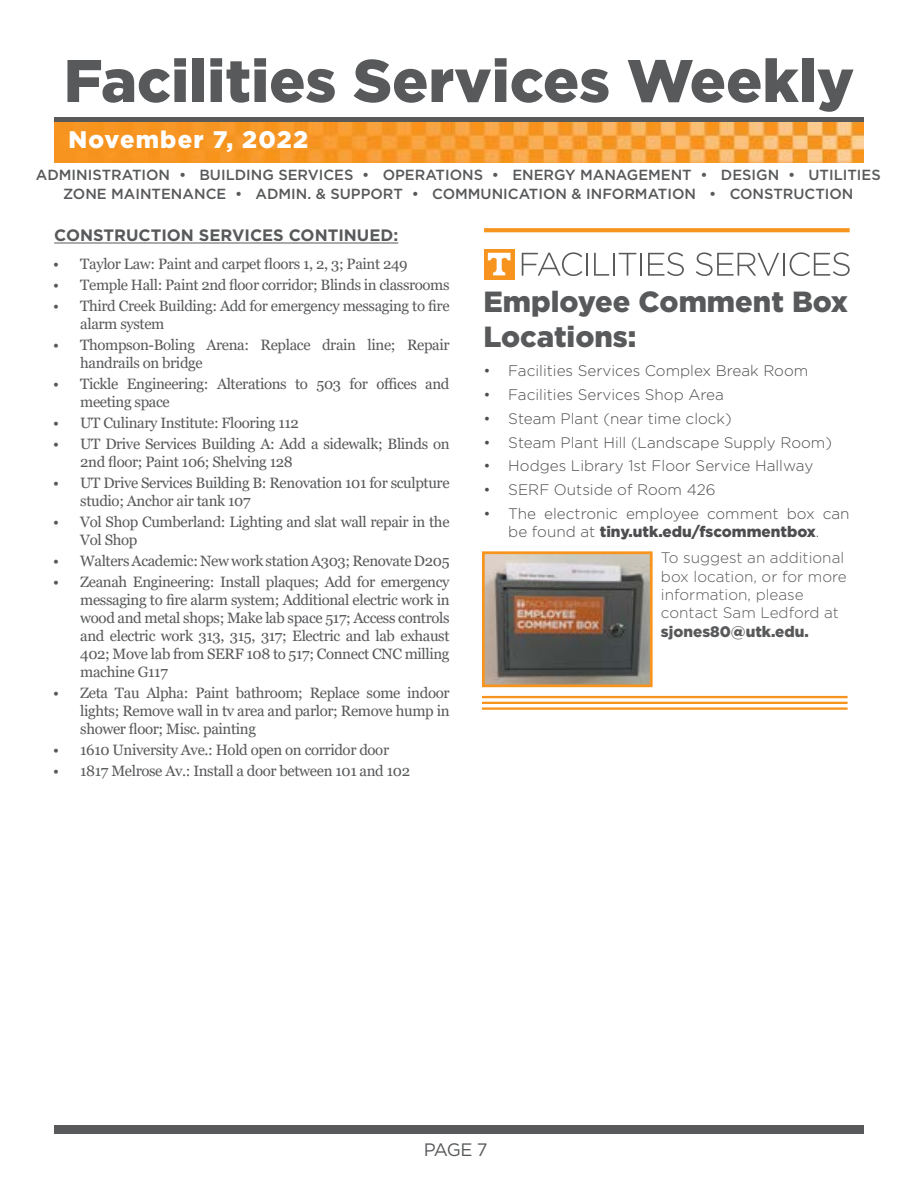
<style>
.page{position:relative;width:918px;height:1188px;background:#fff}
.page>*{position:absolute;margin:0;border:0;box-sizing:border-box;transform-origin:0 0}
.t1{font:900 60px "Gotham";color:#58595b}
.t2{font:900 29.1px/35px "Gotham";color:#58595b}
.t3{font:900 24px "Gotham";letter-spacing:.05em;color:#fff}
.t4{font:18px "Gotham";color:#58595b}
.t5{font:700 16.5px "Gotham";color:#58595b}
.t6{font:300 15.3px/18.3px "Gotham";color:#4d4d4f;text-align:center}
.t7{font:300 15.3px/18.3px "Gotham";color:#58595b}
.t8{font:900 15.3px "Gotham";color:#58595b}
.t9{font:15px/18px "Georgia";letter-spacing:-.025em;color:#58595b}
.t10{font:500 14.7px/19.4px "Gotham";color:#58595b;text-align:center}
.s1{font-weight:900}
</style>
<div class="page">
<div style="left:54px;top:1125px;width:810px;height:9px;background:#58595b"></div>
<div style="left:54px;top:117px;width:810px;height:6px;background:#58595b"></div>
<img style="left:54px;top:122px;width:810px;height:40px">
<hr style="left:54px;top:243px;width:344px;height:1px;background:#58595b">
<svg style="left:484px;top:228px;width:366px;height:4px"></svg>
<svg style="left:484px;top:249px;width:30px;height:30px"></svg>
<svg style="left:488px;top:253px;width:22px;height:22px"></svg>
<svg style="left:522px;top:252px;width:60px;height:24px"></svg>
<hr style="left:586px;top:253px;width:2px;height:23px;background:#58595b">
<svg style="left:594px;top:253px;width:15px;height:23px"></svg>
<hr style="left:613px;top:253px;width:2px;height:23px;background:#58595b">
<svg style="left:619px;top:253px;width:17px;height:23px"></svg>
<hr style="left:640px;top:253px;width:2px;height:23px;background:#58595b">
<svg style="left:648px;top:252px;width:36px;height:24px"></svg>
<svg style="left:696px;top:252px;width:83px;height:24px"></svg>
<hr style="left:783px;top:253px;width:2px;height:23px;background:#58595b">
<svg style="left:790px;top:252px;width:60px;height:24px"></svg>
<img style="left:486px;top:555px;width:163px;height:128px">
<div style="left:482px;top:551px;width:171px;height:136px;border:3px solid #f7941e"></div>
<hr style="left:482px;top:696px;width:366px;height:2px;background:#f7941e">
<hr style="left:482px;top:702px;width:366px;height:2px;background:#f7941e">
<hr style="left:482px;top:707px;width:366px;height:3px;background:#f7941e">
<h1 class="t1" style="left:64px;top:39px;width:792px">Facilities Services Weekly</h1>
<h3 class="t3" style="left:68px;top:123px;width:241px">November 7, 2022</h3>
<p class="t10" style="left:36px;top:165px;width:846px">ADMINISTRATION • BUILDING SERVICES • OPERATIONS • ENERGY MANAGEMENT • DESIGN • UTILITIES<br>ZONE MAINTENANCE • ADMIN. &amp; SUPPORT • COMMUNICATION &amp; INFORMATION • CONSTRUCTION</p>
<p class="t5" style="left:54px;top:225px;width:346px">CONSTRUCTION SERVICES CONTINUED:</p>
<p class="t9" style="left:53px;top:255px;width:356px">• Taylor Law: Paint and carpet floors 1, 2, 3; Paint 249</p>
<p class="t9" style="left:53px;top:276px;width:398px">• Temple Hall: Paint 2nd floor corridor; Blinds in classrooms</p>
<p class="t9" style="left:80px;top:297px;width:371px;text-indent:-27px">• Third Creek Building: Add for emergency messaging to fire alarm system</p>
<p class="t9" style="left:80px;top:336px;width:371px;text-indent:-27px">• Thompson-Boling Arena: Replace drain line; Repair handrails on bridge</p>
<p class="t9" style="left:80px;top:375px;width:371px;text-indent:-27px">• Tickle Engineering: Alterations to 503 for offices and meeting space</p>
<p class="t9" style="left:53px;top:414px;width:247px">• UT Culinary Institute: Flooring 112</p>
<p class="t9" style="left:80px;top:435px;width:371px;text-indent:-27px">• UT Drive Services Building A: Add a sidewalk; Blinds on<br>2nd floor; Paint 106; Shelving 128</p>
<p class="t9" style="left:80px;top:474px;width:371px;text-indent:-27px">• UT Drive Services Building B: Renovation 101 for sculpture studio; Anchor air tank 107</p>
<p class="t9" style="left:80px;top:513px;width:371px;text-indent:-27px">• Vol Shop Cumberland: Lighting and slat wall repair in the<br>Vol Shop</p>
<p class="t9" style="left:53px;top:552px;width:398px">• Walters Academic: New work station A303; Renovate D205</p>
<p class="t9" style="left:80px;top:573px;width:371px;text-align:justify;text-indent:-27px">• Zeanah Engineering: Install plaques; Add for emergency messaging to fire alarm system; Additional electric work in wood and metal shops; Make lab space 517; Access controls and electric work 313, 315, 317; Electric and lab exhaust 402; Move lab from SERF 108 to 517; Connect CNC milling machine G117</p>
<p class="t9" style="left:80px;top:684px;width:371px;text-align:justify;text-indent:-27px">• Zeta Tau Alpha: Paint bathroom; Replace some indoor lights; Remove wall in tv area and parlor; Remove hump in shower floor; Misc. painting</p>
<p class="t9" style="left:53px;top:741px;width:337px">• 1610 University Ave.: Hold open on corridor door</p>
<p class="t9" style="left:53px;top:762px;width:358px">• 1817 Melrose Av.: Install a door between 101 and 102</p>
<h2 class="t2" style="left:483px;top:284px;width:366px">Employee Comment Box<br>Locations:</h2>
<p class="t6" style="left:483px;top:361px;width:326px">• Facilities Services Complex Break Room</p>
<p class="t6" style="left:483px;top:385px;width:242px">• Facilities Services Shop Area</p>
<p class="t6" style="left:483px;top:409px;width:250px">• Steam Plant (near time clock)</p>
<p class="t6" style="left:483px;top:433px;width:350px">• Steam Plant Hill (Landscape Supply Room)</p>
<p class="t6" style="left:483px;top:456px;width:331px">• Hodges Library 1st Floor Service Hallway</p>
<p class="t6" style="left:483px;top:480px;width:234px">• SERF Outside of Room 426</p>
<p class="t6" style="left:483px;top:504px;width:368px">• The electronic employee comment box can be found at <span class="s1">tiny.utk.edu/fscommentbox</span>.</p>
<p class="t7" style="left:661px;top:548px;width:187px">To suggest an additional box location, or for more information, please contact Sam Ledford at</p>
<p class="t8" style="left:661px;top:621px;width:149px">sjones80@utk.edu.</p>
<p class="t4" style="left:424px;top:1138px;width:65px">PAGE 7</p>
</div>
